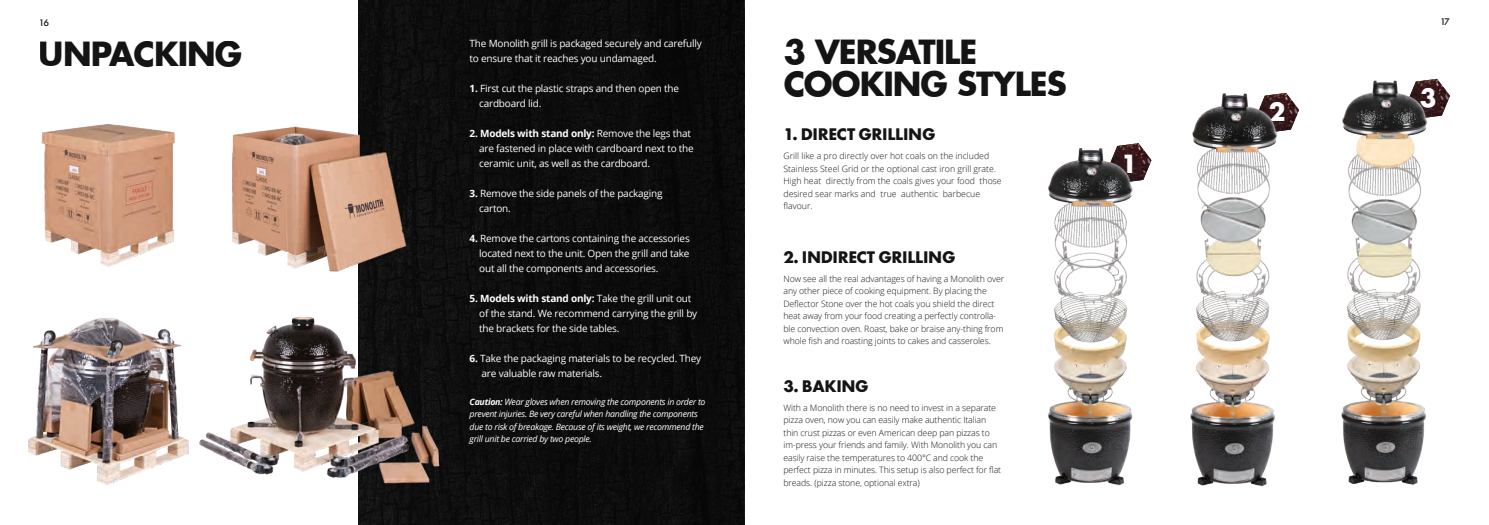
<style>
.page{position:relative;width:1489px;height:525px;background:#fff}
.page>*{position:absolute;margin:0;border:0;box-sizing:border-box;transform-origin:0 0}
.t1{font:700 32.5px/32.5px "Futura";letter-spacing:-.03em;color:#131413}
.t2{font:700 24.5px "Futura";color:#fff}
.t3{font:700 17.5px "Futura PT";letter-spacing:-.02em;color:#131413}
.t4{font:10px/15px "Open Sans";letter-spacing:-.02em;color:#fff}
.t5{font:500 10px "Futura PT";color:#131413}
.t6{font:300 8.75px/12.5px "Open Sans";letter-spacing:-.01em;color:#131413}
.t7{font:italic 8.75px/12.5px "Open Sans";letter-spacing:-.03em;color:#fff}
.s1{font-weight:700}
</style>
<div class="page">
<div style="left:358px;top:0;width:386px;height:524px;background:#0c0c0c"></div>
<img style="left:41px;top:124px;width:134px;height:142px">
<img style="left:232px;top:124px;width:179px;height:154px">
<img style="left:28px;top:318px;width:161px;height:167px">
<img style="left:199px;top:313px;width:241px;height:172px">
<img style="left:1291px;top:99px;width:7px;height:30px">
<img style="left:1440px;top:83px;width:9px;height:33px">
<img style="left:1143px;top:149px;width:8px;height:31px">
<img style="left:1048px;top:143px;width:95px;height:343px">
<img style="left:1190px;top:92px;width:101px;height:395px">
<img style="left:1341px;top:78px;width:99px;height:407px">
<p class="t5" style="left:39px;top:16px;width:12px">16</p>
<p class="t5" style="left:1439px;top:16px;width:11px">17</p>
<h1 class="t1" style="left:39px;top:37px;width:205px">UNPACKING</h1>
<h1 class="t1" style="left:783px;top:34px;width:285px">3 VERSATILE<br>COOKING STYLES</h1>
<p class="t4" style="left:469px;top:35px;width:233px">The Monolith grill is packaged securely and carefully to ensure that it reaches you undamaged.</p>
<p class="t4" style="left:479px;top:80px;width:201px;text-indent:-10px"><span class="s1">1.</span> First cut the plastic straps and then open the cardboard lid.</p>
<p class="t4" style="left:479px;top:125px;width:216px;text-indent:-10px"><span class="s1">2. Models with stand only:</span> Remove the legs that are fastened in place with cardboard next to the ceramic unit, as well as the cardboard.</p>
<p class="t4" style="left:479px;top:185px;width:185px;text-indent:-10px"><span class="s1">3.</span> Remove the side panels of the packaging carton.</p>
<p class="t4" style="left:479px;top:230px;width:212px;text-align:justify;text-indent:-10px"><span class="s1">4.</span> Remove the cartons containing the accessories located next to the unit. Open the grill and take out all the components and accessories.</p>
<p class="t4" style="left:479px;top:290px;width:220px;text-indent:-10px"><span class="s1">5. Models with stand only:</span> Take the grill unit out of the stand. We recommend carrying the grill by the brackets for the side tables.</p>
<p class="t4" style="left:481px;top:350px;width:221px;text-indent:-12px"><span class="s1">6.</span> Take the packaging materials to be recycled. They are valuable raw materials.</p>
<p class="t7" style="left:469px;top:394px;width:237px"><span class="s1">Caution:</span> Wear gloves when removing the components in order to prevent injuries. Be very careful when handling the components due to risk of breakage. Because of its weight, we recommend the grill unit be carried by two people.</p>
<h3 class="t3" style="left:783px;top:123px;width:154px">1. DIRECT GRILLING</h3>
<p class="t6" style="left:783px;top:149px;width:220px">Grill like a pro directly over hot coals on the included Stainless Steel Grid or the optional cast iron grill grate.<br>High heat directly from the coals gives your food those desired sear marks and true authentic barbecue flavour.</p>
<h3 class="t3" style="left:783px;top:246px;width:173px">2. INDIRECT GRILLING</h3>
<p class="t6" style="left:783px;top:272px;width:222px">Now see all the real advantages of having a Monolith over any other piece of cooking equipment. By placing the Deflector Stone over the hot coals you shield the direct heat away from your food creating a perfectly controlla&shy;ble convection oven. Roast, bake or braise any-thing from whole fish and roasting joints to cakes and casseroles.</p>
<h3 class="t3" style="left:783px;top:375px;width:87px">3. BAKING</h3>
<p class="t6" style="left:783px;top:401px;width:219px">With a Monolith there is no need to invest in a separate pizza oven, now you can easily make authentic Italian thin crust pizzas or even American deep pan pizzas to im-press your friends and family. With Monolith you can easily raise the temperatures to 400°C and cook the perfect pizza in minutes. This setup is also perfect for flat breads. (pizza stone, optional extra)</p>
<h2 class="t2" style="left:1120px;top:147px;width:18px">1</h2>
<h2 class="t2" style="left:1268px;top:94px;width:18px">2</h2>
<h2 class="t2" style="left:1419px;top:81px;width:18px">3</h2>
</div>
